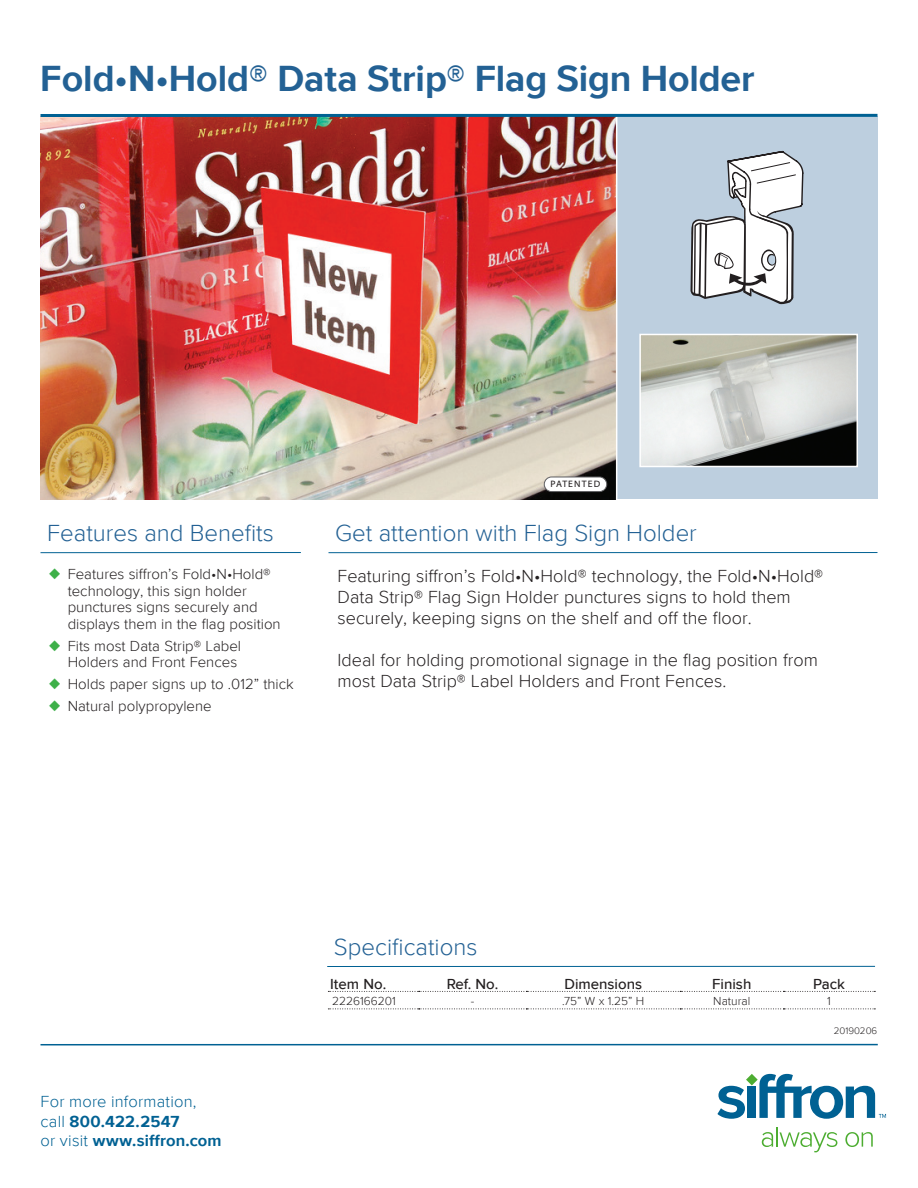
<style>
.page{position:relative;width:918px;height:1188px;background:#fff}
.page>*{position:absolute;margin:0;border:0;box-sizing:border-box;transform-origin:0 0}
.t1{font:700 37.5px "Proxima Nova";color:#236194}
.t2{font:300 24px "Proxima Nova";color:#236194}
.t3{font:300 18px/21px "Proxima Nova";color:#231f20}
.t4{font:300 16.5px/19.8px "Proxima Nova";letter-spacing:.01em;color:#006193}
.t5{font:700 16.5px "Proxima Nova";letter-spacing:.01em;color:#006193}
.t6{font:300 15px/16.5px "Proxima Nova";color:#231f20}
.t7{font:500 15px "Proxima Nova";color:#231f20}
.t8{font:300 12px "Proxima Nova";color:#231f20}
.t9{font:300 9.75px "Proxima Nova";color:#231f20}
.t10{font:9.45px "Myriad Web Pro";letter-spacing:.12em;color:#231f20}
.s1{color:#3eb049}
.s2{font-weight:700}
.s3{font-weight:300}
</style>
<div class="page">
<div style="left:617px;top:117px;width:261px;height:382px;background:#bdcfdf"></div>
<img style="left:40px;top:117px;width:576px;height:382px">
<hr style="left:41px;top:114px;width:837px;height:3px;background:#006193">
<hr style="left:41px;top:552px;width:260px;height:1px;background:#006193">
<hr style="left:329px;top:552px;width:548px;height:1px;background:#006193">
<hr style="left:327px;top:966px;width:548px;height:1px;background:#006193">
<hr style="left:40px;top:1044px;width:838px;height:1px;background:#006193">
<svg style="left:762px;top:1127px;width:75px;height:25px"></svg>
<svg style="left:845px;top:1132px;width:28px;height:15px"></svg>
<svg style="left:717px;top:1074px;width:169px;height:45px"></svg>
<img style="left:642px;top:337px;width:213px;height:127px">
<div style="left:639px;top:334px;width:219px;height:133px;border:2px solid #fff"></div>
<svg style="left:328px;top:991px;width:547px;height:1px"></svg>
<svg style="left:328px;top:1009px;width:547px;height:1px"></svg>
<svg style="left:691px;top:151px;width:112px;height:153px"></svg>
<div style="left:544px;top:477px;width:63px;height:15px;background:#fff;border-radius:7px"></div>
<div style="left:544px;top:477px;width:63px;height:15px;border:1px solid #5f5f62;border-radius:7px"></div>
<p class="t1" style="left:40px;top:57px;width:716px">Fold•N•Hold® Data Strip® Flag Sign Holder</p>
<p class="t10" style="left:551px;top:479px;width:51px">PATENTED</p>
<p class="t2" style="left:47px;top:519px;width:228px">Features and Benefits</p>
<p class="t2" style="left:335px;top:519px;width:363px">Get attention with Flag Sign Holder</p>
<p class="t6" style="left:68px;top:567px;width:215px;text-indent:-19px"><span class="s1">◆</span> Features siffron’s Fold•N•Hold® technology, this sign holder punctures signs securely and displays them in the flag position</p>
<p class="t6" style="left:49px;top:638px;width:194px;text-align:right"><span class="s1">◆</span> Fits most Data Strip® Label<br>Holders and Front Fences</p>
<p class="t6" style="left:49px;top:676px;width:247px"><span class="s1">◆</span> Holds paper signs up to .012” thick</p>
<p class="t6" style="left:49px;top:698px;width:164px"><span class="s1">◆</span> Natural polypropylene</p>
<p class="t3" style="left:338px;top:566px;width:487px">Featuring siffron’s Fold•N•Hold® technology, the Fold•N•Hold®<br>Data Strip® Flag Sign Holder punctures signs to hold them securely, keeping signs on the shelf and off the floor.</p>
<p class="t3" style="left:338px;top:650px;width:482px">Ideal for holding promotional signage in the flag position from most Data Strip® Label Holders and Front Fences.</p>
<p class="t4" style="left:41px;top:1092px;width:158px">For more information, call <span class="s2">800.422.2547</span></p>
<p class="t5" style="left:41px;top:1131px;width:183px"><span class="s3">or visit</span> www.siffron.com</p>
<p class="t2" style="left:334px;top:933px;width:145px">Specifications</p>
<p class="t7" style="left:330px;top:975px;width:58px">Item No.</p>
<p class="t7" style="left:447px;top:975px;width:53px">Ref. No.</p>
<p class="t7" style="left:564px;top:975px;width:79px">Dimensions</p>
<p class="t7" style="left:712px;top:975px;width:41px">Finish</p>
<p class="t7" style="left:813px;top:975px;width:33px">Pack</p>
<p class="t8" style="left:332px;top:994px;width:65px">2226166201</p>
<p class="t8" style="left:471px;top:994px;width:5px">-</p>
<p class="t8" style="left:562px;top:994px;width:84px">.75” W x 1.25” H</p>
<p class="t8" style="left:713px;top:994px;width:39px">Natural</p>
<p class="t8" style="left:827px;top:994px;width:5px">1</p>
<p class="t9" style="left:834px;top:1025px;width:45px">20190206</p>
</div>
